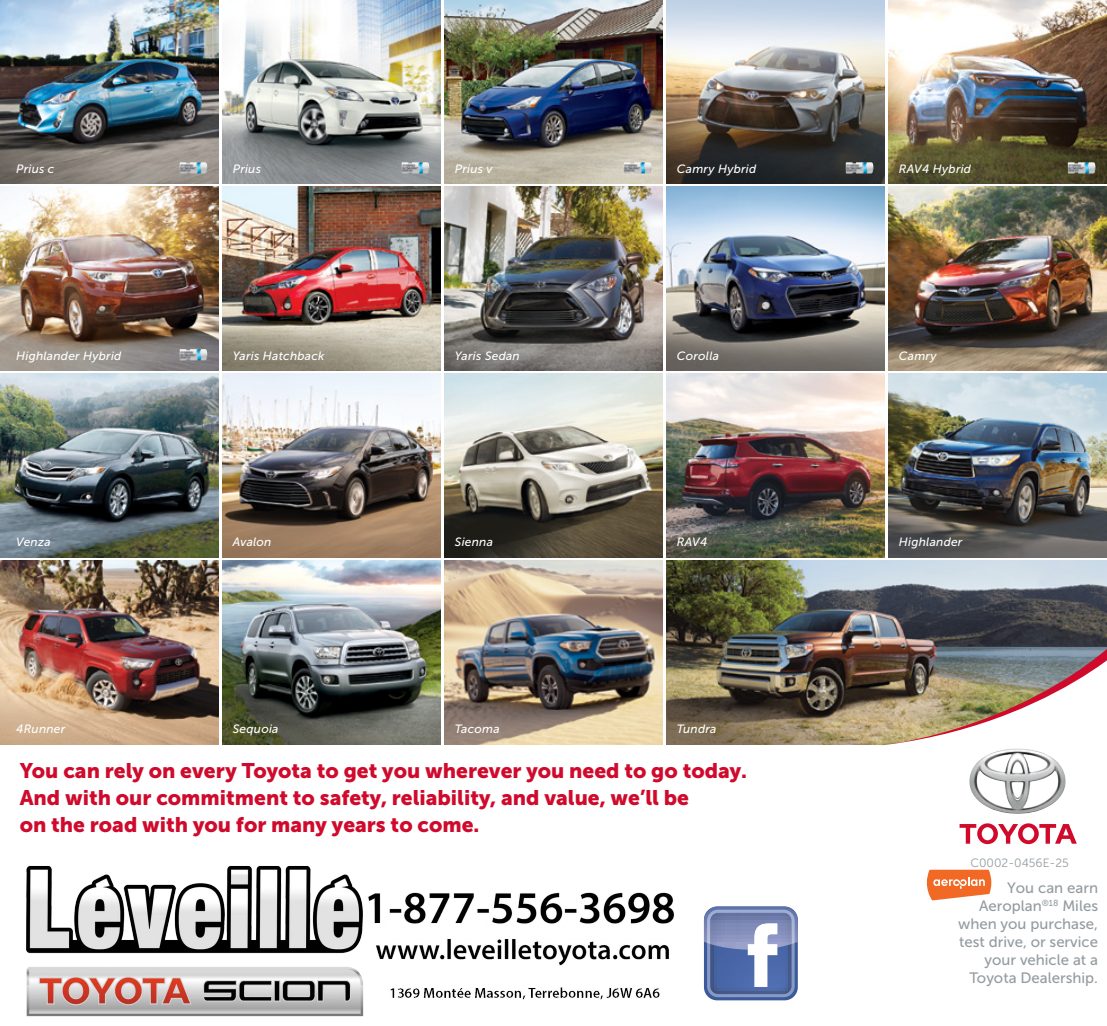
<style>
.page{position:relative;width:1107px;height:1026px;background:#fff}
.page>*{position:absolute;margin:0;border:0;box-sizing:border-box;transform-origin:0 0}
.t1{font:21px/27px "Museo Sans 900";color:#d00a2c}
.t2{font:15px/18px "Museo Sans 500";color:#949ca1;text-align:right}
.t3{font:italic 12px "Museo Sans 500";letter-spacing:.02em;color:#fff}
.t4{font:12px "Museo Sans 300";color:#949ca1}
</style>
<div class="page">
<img style="left:444px;top:374px;width:219px;height:183px">
<img style="left:222px;top:187px;width:219px;height:183px">
<img style="left:888px;top:374px;width:219px;height:183px">
<img style="left:0;top:187px;width:219px;height:183px">
<img style="left:888px;top:0;width:219px;height:184px">
<img style="left:666px;top:374px;width:219px;height:183px">
<img style="left:222px;top:374px;width:219px;height:183px">
<img style="left:222px;top:0;width:219px;height:184px">
<img style="left:444px;top:0;width:219px;height:184px">
<img style="left:666px;top:0;width:219px;height:184px">
<img style="left:0;top:561px;width:219px;height:183px">
<img style="left:222px;top:561px;width:219px;height:183px">
<img style="left:444px;top:561px;width:219px;height:183px">
<img style="left:666px;top:187px;width:219px;height:183px">
<img style="left:888px;top:187px;width:219px;height:183px">
<img style="left:0;top:374px;width:219px;height:183px">
<img style="left:444px;top:187px;width:219px;height:183px">
<img style="left:0;top:0;width:219px;height:184px">
<img style="left:666px;top:561px;width:441px;height:284px">
<svg style="left:960px;top:823px;width:117px;height:21px"></svg>
<img style="left:969px;top:748px;width:97px;height:66px">
<img style="left:1068px;top:162px;width:28px;height:12px">
<img style="left:180px;top:349px;width:27px;height:11px">
<img style="left:846px;top:162px;width:28px;height:12px">
<img style="left:624px;top:162px;width:27px;height:12px">
<img style="left:402px;top:162px;width:27px;height:12px">
<img style="left:180px;top:162px;width:27px;height:12px">
<svg style="left:927px;top:870px;width:64px;height:30px"></svg>
<svg style="left:704px;top:907px;width:94px;height:93px"></svg>
<svg style="left:704px;top:907px;width:94px;height:90px"></svg>
<img style="left:26px;top:866px;width:648px;height:151px">
<p class="t3" style="left:16px;top:162px;width:40px">Prius c</p>
<p class="t3" style="left:16px;top:349px;width:107px">Highlander Hybrid</p>
<p class="t3" style="left:233px;top:162px;width:30px">Prius</p>
<p class="t3" style="left:233px;top:349px;width:93px">Yaris Hatchback</p>
<p class="t3" style="left:455px;top:162px;width:39px">Prius v</p>
<p class="t3" style="left:455px;top:349px;width:66px">Yaris Sedan</p>
<p class="t3" style="left:677px;top:162px;width:81px">Camry Hybrid</p>
<p class="t3" style="left:677px;top:349px;width:44px">Corolla</p>
<p class="t3" style="left:899px;top:162px;width:74px">RAV4 Hybrid</p>
<p class="t3" style="left:899px;top:349px;width:39px">Camry</p>
<p class="t3" style="left:455px;top:536px;width:40px">Sienna</p>
<p class="t3" style="left:899px;top:536px;width:65px">Highlander</p>
<p class="t3" style="left:16px;top:536px;width:36px">Venza</p>
<p class="t3" style="left:233px;top:536px;width:40px">Avalon</p>
<p class="t3" style="left:677px;top:536px;width:32px">RAV4</p>
<p class="t3" style="left:16px;top:723px;width:51px">4Runner</p>
<p class="t3" style="left:233px;top:723px;width:47px">Sequoia</p>
<p class="t3" style="left:455px;top:723px;width:46px">Tacoma</p>
<p class="t3" style="left:677px;top:723px;width:41px">Tundra</p>
<p class="t1" style="left:20px;top:757px;width:729px">You can rely on every Toyota to get you wherever you need to go today.<br>And with our commitment to safety, reliability, and value, we’ll be<br>on the road with you for many years to come.</p>
<p class="t4" style="left:970px;top:856px;width:100px">C0002-0456E-25</p>
<p class="t2" style="left:958px;top:879px;width:141px">You can earn<br>Aeroplan<sup>®18</sup> Miles when you purchase, test drive, or service your vehicle at a<br>Toyota Dealership.</p>
</div>
